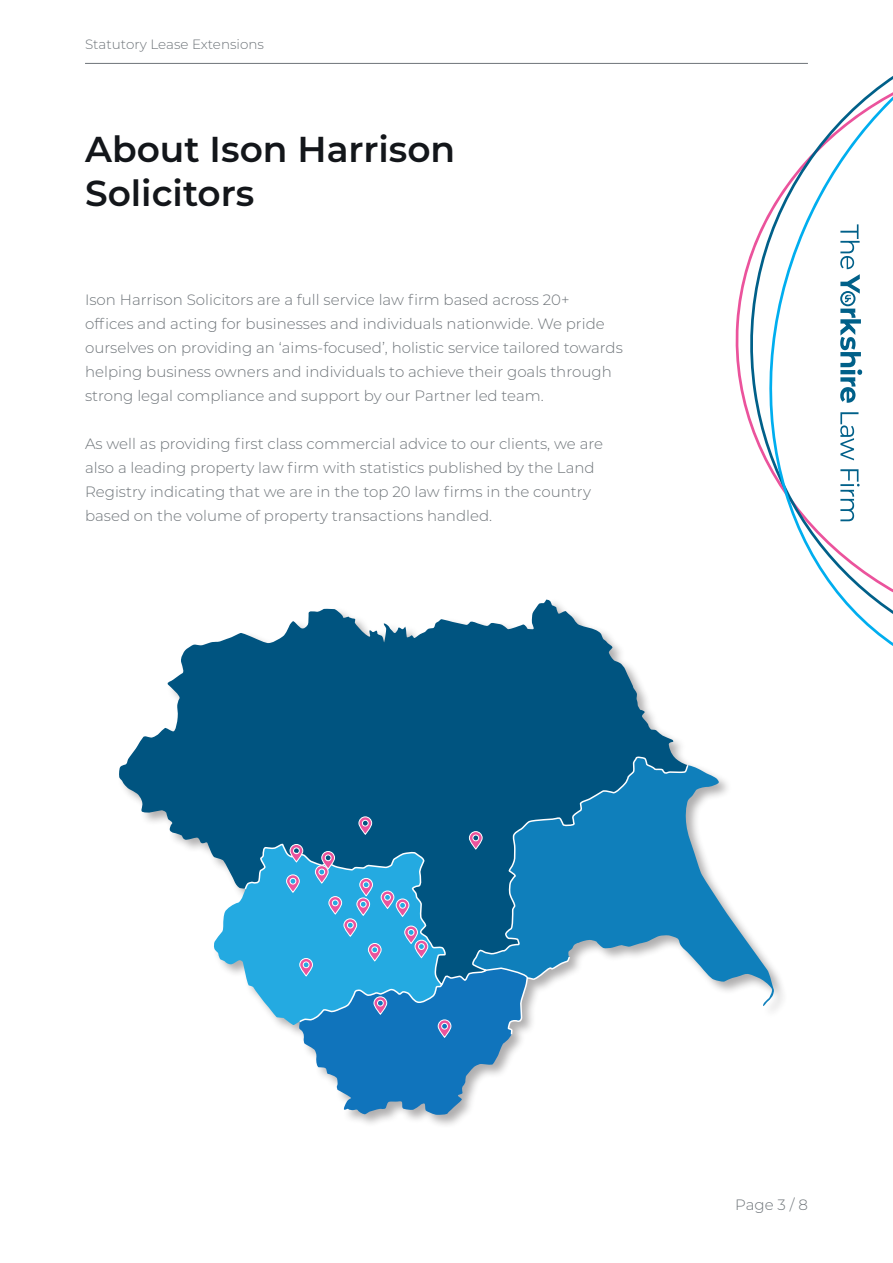
<style>
.page{position:relative;width:893px;height:1263px;background:#fff}
.page>*{position:absolute;margin:0;border:0;box-sizing:border-box;transform-origin:0 0}
.t1{font:600 36px/43.2px "Montserrat";color:#13161a}
.t2{font:300 15px/24px "Montserrat";color:#6e7479}
.t3{font:300 13.5px "Montserrat";color:#6e7479}
</style>
<div class="page">
<hr style="left:85px;top:63px;width:723px;height:1px;background:#6e7479">
<svg style="left:726px;top:62px;width:167px;height:584px"></svg>
<svg style="left:840px;top:412px;width:18px;height:48px"></svg>
<svg style="left:840px;top:469px;width:20px;height:52px"></svg>
<svg style="left:840px;top:224px;width:22px;height:179px"></svg>
<div style="left:117px;top:598px;width:670px;height:531px;background:#fff"></div>
<svg style="left:689px;top:764px;width:85px;height:243px"></svg>
<svg style="left:119px;top:600px;width:562px;height:258px;fill:#005480"></svg>
<svg style="left:244px;top:756px;width:445px;height:274px"></svg>
<svg style="left:213px;top:816px;width:314px;height:299px"></svg>
<p class="t3" style="left:85px;top:35px;width:180px">Statutory Lease Extensions</p>
<p class="t1" style="left:85px;top:126px;width:372px">About Ison Harrison<br>Solicitors</p>
<p class="t2" style="left:85px;top:287px;width:539px">Ison Harrison Solicitors are a full service law firm based across 20+<br>offices and acting for businesses and individuals nationwide. We pride ourselves on providing an ‘aims-focused’, holistic service tailored towards helping business owners and individuals to achieve their goals through strong legal compliance and support by our Partner led team.</p>
<p class="t2" style="left:85px;top:431px;width:520px">As well as providing first class commercial advice to our clients, we are also a leading property law firm with statistics published by the Land Registry indicating that we are in the top 20 law firms in the country based on the volume of property transactions handled.</p>
<p class="t2" style="left:735px;top:1192px;width:74px">Page 3 / 8</p>
</div>
